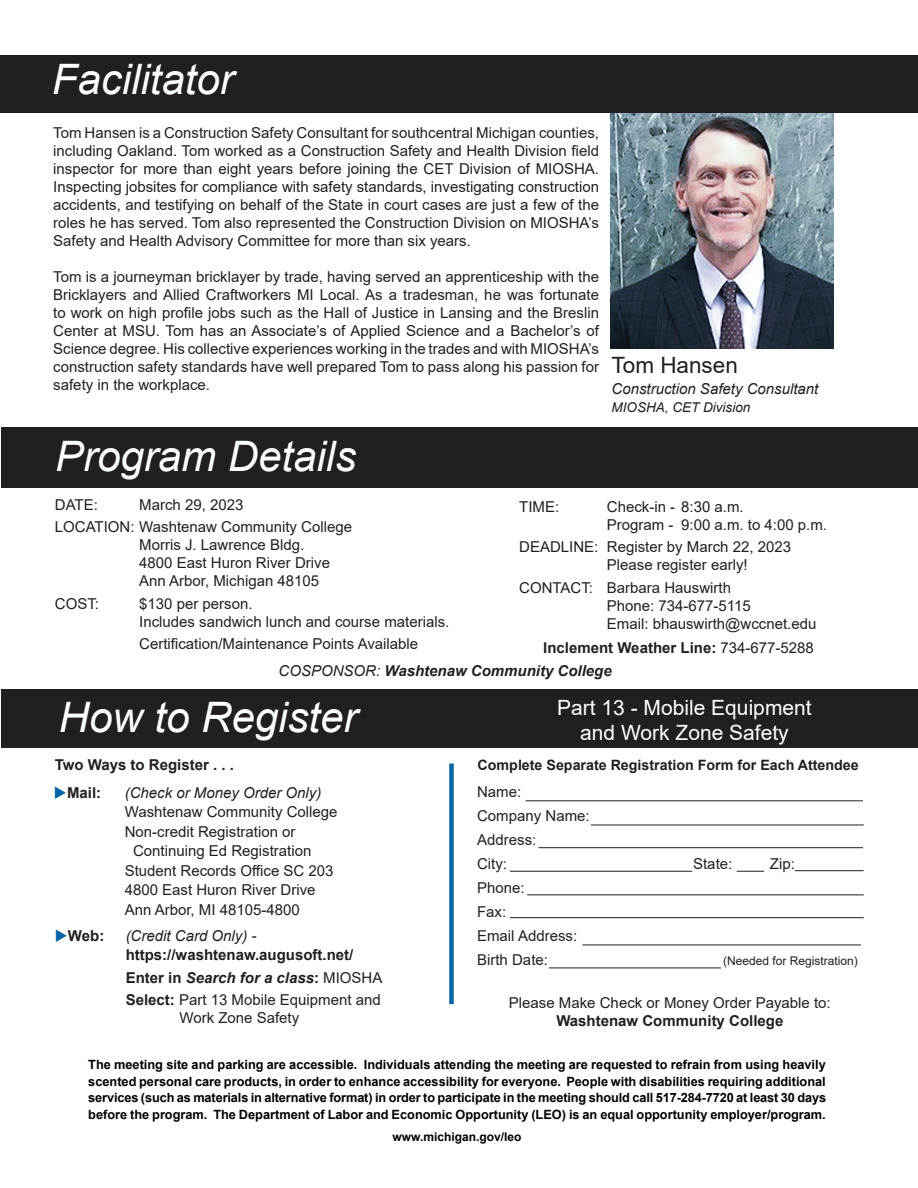
<style>
.page{position:relative;width:918px;height:1188px;background:#fff}
.page>*{position:absolute;margin:0;border:0;box-sizing:border-box;transform-origin:0 0}
.t1{font:italic 42px "Arial";color:#fff}
.t2{font:22.5px "Arial";color:#231f20}
.t3{font:21px/25.5px "Arial";color:#fff;text-align:center}
.t4{font:15px/18px "Arial";color:#231f20}
.t5{font:700 15px/22.5px "Arial";color:#231f20}
.t6{font:italic 15px "Arial";color:#231f20}
.t7{font:italic 700 15px "Arial";color:#231f20}
.t8{font:700 14.25px "Arial";color:#231f20}
.t9{font:italic 13.5px "Arial";color:#231f20}
.t10{font:700 12.75px/16.5px "Arial";color:#000;text-align:justify}
.t11{font:12px "Arial";color:#231f20}
.t12{font:700 12px "Arial";color:#000}
.s1{font-weight:400}
.s2{color:#0065a4}
.s3{font-style:italic}
</style>
<div class="page">
<img style="left:610px;top:113px;width:224px;height:236px">
<div style="left:1px;top:428px;width:917px;height:60px;background:#231f20"></div>
<div style="left:1px;top:690px;width:917px;height:58px;background:#231f20"></div>
<div style="left:0;top:55px;width:918px;height:58px;background:#231f20"></div>
<div style="left:449px;top:764px;width:5px;height:240px;background:#0065a4"></div>
<hr style="left:526px;top:801px;width:337px;height:1px;background:#231f20">
<hr style="left:591px;top:825px;width:273px;height:1px;background:#231f20">
<hr style="left:538px;top:847px;width:325px;height:1px;background:#231f20">
<hr style="left:510px;top:871px;width:182px;height:1px;background:#231f20">
<svg style="left:737px;top:871px;width:27px;height:1px"></svg>
<hr style="left:795px;top:870px;width:69px;height:1px;background:#231f20">
<hr style="left:549px;top:968px;width:172px;height:1px;background:#231f20">
<hr style="left:527px;top:895px;width:337px;height:1px;background:#231f20">
<hr style="left:510px;top:917px;width:354px;height:1px;background:#231f20">
<hr style="left:582px;top:945px;width:279px;height:1px;background:#231f20">
<h1 class="t1" style="left:52px;top:52px;width:184px">Facilitator</h1>
<p class="t4" style="left:53px;top:124px;width:547px;text-align:justify">Tom Hansen is a Construction Safety Consultant for southcentral Michigan counties, including Oakland. Tom worked as a Construction Safety and Health Division field inspector for more than eight years before joining the CET Division of MIOSHA.<br>Inspecting jobsites for compliance with safety standards, investigating construction accidents, and testifying on behalf of the State in court cases are just a few of the roles he has served. Tom also represented the Construction Division on MIOSHA’s Safety and Health Advisory Committee for more than six years.</p>
<p class="t4" style="left:53px;top:268px;width:547px;text-align:justify">Tom is a journeyman bricklayer by trade, having served an apprenticeship with the Bricklayers and Allied Craftworkers MI Local. As a tradesman, he was fortunate to work on high profile jobs such as the Hall of Justice in Lansing and the Breslin Center at MSU. Tom has an Associate’s of Applied Science and a Bachelor’s of Science degree. His collective experiences working in the trades and with MIOSHA’s construction safety standards have well prepared Tom to pass along his passion for safety in the workplace.</p>
<h1 class="t1" style="left:55px;top:429px;width:303px">Program Details</h1>
<h2 class="t2" style="left:612px;top:350px;width:128px">Tom Hansen</h2>
<p class="t6" style="left:612px;top:379px;width:208px">Construction Safety Consultant</p>
<p class="t9" style="left:612px;top:399px;width:140px">MIOSHA, CET Division</p>
<p class="t4" style="left:55px;top:493px;width:299px;line-height:22.5px;text-indent:84px">March 29, 2023<br>LOCATION: Washtenaw Community College</p>
<p class="t4" style="left:139px;top:536px;width:192px">Morris J. Lawrence Bldg.<br>4800 East Huron River Drive<br>Ann Arbor, Michigan 48105</p>
<p class="t4" style="left:55px;top:595px;width:46px">COST:</p>
<p class="t4" style="left:139px;top:595px;width:312px">$130 per person.<br>Includes sandwich lunch and course materials.</p>
<p class="t4" style="left:139px;top:635px;width:281px">Certification/Maintenance Points Available</p>
<p class="t4" style="left:55px;top:496px;width:45px">DATE:</p>
<p class="t4" style="left:519px;top:497px;width:42px">TIME:</p>
<p class="t4" style="left:607px;top:497px;width:222px">Check-in - 8:30 a.m.<br>Program - 9:00 a.m. to 4:00 p.m.</p>
<p class="t4" style="left:607px;top:538px;width:186px;text-indent:-88px">DEADLINE: Register by March 22, 2023<br>Please register early!</p>
<p class="t4" style="left:607px;top:578px;width:211px;text-indent:-88px">CONTACT: Barbara Hauswirth<br>Phone: 734-677-5115<br>Email: bhauswirth@wccnet.edu</p>
<p class="t5" style="left:543px;top:637px;width:272px">Inclement Weather Line: <span class="s1">734-677-5288</span></p>
<p class="t7" style="left:279px;top:660px;width:335px"><span class="s1">COSPONSOR:</span> Washtenaw Community College</p>
<h1 class="t1" style="left:59px;top:690px;width:300px">How to Register</h1>
<p class="t5" style="left:55px;top:754px;width:181px">Two Ways to Register . . .</p>
<p class="t5" style="left:54px;top:782px;width:49px"><span class="s2">◆</span>Mail:</p>
<p class="t6" style="left:125px;top:783px;width:198px">(Check or Money Order Only)</p>
<p class="t4" style="left:125px;top:803px;width:214px">Washtenaw Community College</p>
<p class="t4" style="left:125px;top:823px;width:172px">Non-credit Registration or</p>
<p class="t4" style="left:133px;top:842px;width:180px">Continuing Ed Registration</p>
<p class="t4" style="left:125px;top:862px;width:210px">Student Records Office SC 203</p>
<p class="t4" style="left:125px;top:881px;width:192px">4800 East Huron River Drive</p>
<p class="t4" style="left:125px;top:901px;width:177px">Ann Arbor, MI 48105-4800</p>
<p class="t5" style="left:55px;top:925px;width:51px"><span class="s2">◆</span>Web:</p>
<p class="t6" style="left:126px;top:926px;width:132px">(Credit Card Only) -</p>
<p class="t5" style="left:126px;top:944px;width:258px">https://washtenaw.augusoft.net/<br>Enter in <span class="s3">Search for a class</span>: <span class="s1">MIOSHA<br></span>Select: <span class="s1">Part 13 Mobile Equipment and</span></p>
<p class="t4" style="left:179px;top:1009px;width:121px">Work Zone Safety</p>
<h3 class="t3" style="left:557px;top:694px;width:256px">Part 13 - Mobile Equipment and Work Zone Safety</h3>
<p class="t8" style="left:478px;top:755px;width:383px">Complete Separate Registration Form for Each Attendee</p>
<p class="t4" style="left:477px;top:780px;width:114px;line-height:24px">Name:<br>Company Name:<br>Address:<br>City:</p>
<p class="t4" style="left:477px;top:876px;width:102px;line-height:24px">Phone:<br>Fax:<br>Email Address:<br>Birth Date:</p>
<p class="t4" style="left:693px;top:855px;width:41px">State:</p>
<p class="t4" style="left:770px;top:855px;width:27px">Zip:</p>
<p class="t11" style="left:723px;top:953px;width:136px">(Needed for Registration)</p>
<p class="t4" style="left:509px;top:993px;width:323px">Please Make Check or Money Order Payable to:</p>
<p class="t5" style="left:556px;top:1009px;width:228px">Washtenaw Community College</p>
<p class="t10" style="left:88px;top:1057px;width:739px">The meeting site and parking are accessible. Individuals attending the meeting are requested to refrain from using heavily scented personal care products, in order to enhance accessibility for everyone. People with disabilities requiring additional services (such as materials in alternative format) in order to participate in the meeting should call 517-284-7720 at least 30 days before the program. The Department of Labor and Economic Opportunity (LEO) is an equal opportunity employer/program.</p>
<p class="t12" style="left:393px;top:1129px;width:130px">www.michigan.gov/leo</p>
</div>
